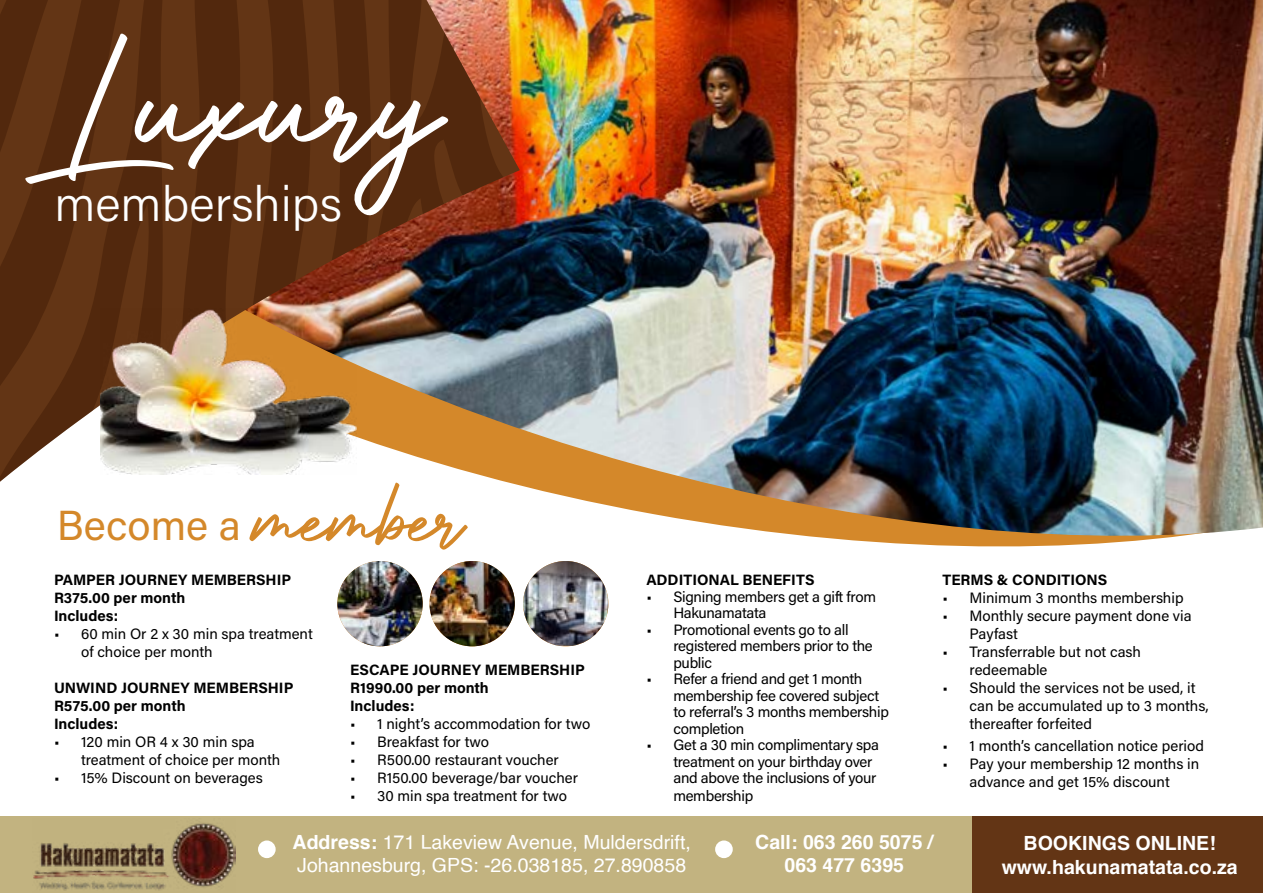
<style>
.page{position:relative;width:1263px;height:893px;background:#fff}
.page>*{position:absolute;margin:0;border:0;box-sizing:border-box;transform-origin:0 0}
.t1{font:198.9px "Authentic Signature";color:#fff}
.t2{font:107.25px "Authentic Signature";color:#d4882a}
.t3{font:300 49.2px "Acumin Pro";color:#fff}
.t4{font:42px "Acumin Pro";letter-spacing:.005em;color:#d4882a}
.t5{font:19.5px/23.4px "Helvetica";color:#fff}
.t6{font:700 19.5px/23.4px "Helvetica";color:#fff;text-align:center}
.t7{font:15px/16.5px "Acumin Pro";letter-spacing:-.005em;color:#000}
.t8{font:700 15px/18px "Acumin Pro";color:#000}
.s1{font-weight:700}
</style>
<div class="page">
<img style="left:520px;top:0;width:743px;height:547px">
<svg style="left:0;top:0;width:165px;height:482px;background:#643b20"></svg>
<svg style="left:165px;top:0;width:195px;height:475px;background:#5f3114"></svg>
<img style="left:360px;top:0;width:160px;height:478px">
<img style="left:406px;top:263px;width:72px;height:215px">
<img style="left:494px;top:0;width:26px;height:147px">
<svg style="left:489px;top:290px;width:31px;height:192px;background:#766a56"></svg>
<div style="left:0;top:816px;width:1263px;height:77px;background:#c2b380"></div>
<div style="left:972px;top:816px;width:291px;height:77px;background:#633515"></div>
<img style="left:33px;top:823px;width:202px;height:68px">
<div style="left:258px;top:840px;width:18px;height:18px;background:#fff;border-radius:50%"></div>
<div style="left:715px;top:840px;width:18px;height:18px;background:#fff;border-radius:50%"></div>
<img style="left:101px;top:308px;width:256px;height:166px">
<img style="left:337px;top:561px;width:86px;height:85px;border-radius:43px">
<img style="left:429px;top:561px;width:86px;height:85px;border-radius:43px">
<img style="left:523px;top:561px;width:85px;height:85px">
<h1 class="t1" style="left:66px;top:-4px;width:374px">Luxury</h1>
<h3 class="t3" style="left:54px;top:170px;width:289px">memberships</h3>
<h3 class="t4" style="left:57px;top:496px;width:186px">Become a</h3>
<h2 class="t2" style="left:253px;top:460px;width:211px">member</h2>
<p class="t8" style="left:54px;top:570px;width:239px">PAMPER JOURNEY MEMBERSHIP<br>R375.00 per month<br>Includes:</p>
<p class="t7" style="left:81px;top:624px;width:233px;line-height:18px;text-indent:-27px">• 60 min Or 2 x 30 min spa treatment of choice per month</p>
<p class="t8" style="left:54px;top:678px;width:241px">UNWIND JOURNEY MEMBERSHIP<br>R575.00 per month<br>Includes:</p>
<p class="t7" style="left:81px;top:732px;width:201px;line-height:18px;text-indent:-27px">• 120 min OR 4 x 30 min spa treatment of choice per month</p>
<p class="t7" style="left:54px;top:769px;width:210px">• 15% Discount on beverages</p>
<p class="t8" style="left:350px;top:660px;width:236px">ESCAPE JOURNEY MEMBERSHIP<br>R1990.00 per month<br>Includes:</p>
<p class="t7" style="left:350px;top:715px;width:242px">• 1 night’s accommodation for two</p>
<p class="t7" style="left:350px;top:733px;width:141px">• Breakfast for two</p>
<p class="t7" style="left:350px;top:751px;width:210px">• R500.00 restaurant voucher</p>
<p class="t7" style="left:350px;top:769px;width:229px">• R150.00 beverage/bar voucher</p>
<p class="t7" style="left:350px;top:787px;width:218px">• 30 min spa treatment for two</p>
<p class="t8" style="left:646px;top:570px;width:170px">ADDITIONAL BENEFITS</p>
<p class="t7" style="left:673px;top:587px;width:204px;text-indent:-27px">• Signing members get a gift from<br>Hakunamatata</p>
<p class="t7" style="left:673px;top:620px;width:201px;text-indent:-27px">• Promotional events go to all registered members prior to the public</p>
<p class="t7" style="left:673px;top:670px;width:217px;text-indent:-27px">• Refer a friend and get 1 month membership fee covered subject to referral’s 3 months membership completion</p>
<p class="t7" style="left:673px;top:736px;width:207px;text-indent:-27px">• Get a 30 min complimentary spa treatment on your birthday over and above the inclusions of your</p>
<p class="t7" style="left:673px;top:787px;width:81px">membership</p>
<p class="t8" style="left:942px;top:570px;width:166px">TERMS &amp; CONDITIONS</p>
<p class="t7" style="left:942px;top:589px;width:243px">• Minimum 3 months membership</p>
<p class="t7" style="left:969px;top:606px;width:224px;line-height:18px;text-indent:-27px">• Monthly secure payment done via<br>Payfast</p>
<p class="t7" style="left:969px;top:642px;width:173px;line-height:18px;text-indent:-27px">• Transferrable but not cash redeemable</p>
<p class="t7" style="left:969px;top:678px;width:241px;line-height:18px;text-indent:-27px">• Should the services not be used, it can be accumulated up to 3 months, thereafter forfeited</p>
<p class="t7" style="left:942px;top:737px;width:263px">• 1 month’s cancellation notice period</p>
<p class="t7" style="left:942px;top:754px;width:258px;line-height:18px;text-align:center">• Pay your membership 12 months in advance and get 15% discount</p>
<h3 class="t5" style="left:293px;top:831px;width:400px"><span class="s1">Address:</span> 171 Lakeview Avenue, Muldersdrift,<br>Johannesburg, GPS: -26.038185, 27.890858</h3>
<h3 class="t6" style="left:755px;top:830px;width:180px">Call: 063 260 5075 /<br>063 477 6395</h3>
<h3 class="t6" style="left:1002px;top:832px;width:238px">BOOKINGS ONLINE! www.hakunamatata.co.za</h3>
</div>
